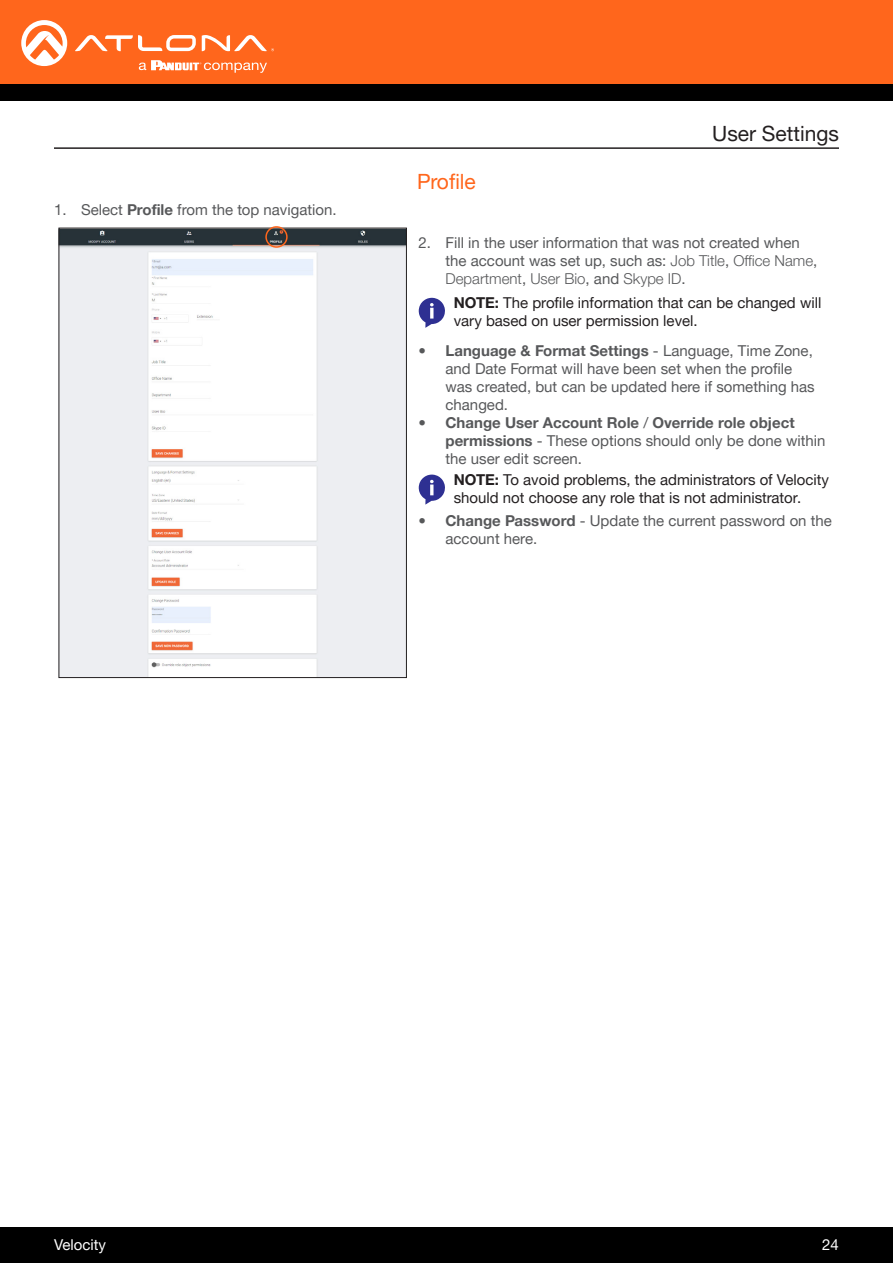
<style>
.page{position:relative;width:893px;height:1263px;background:#fff}
.page>*{position:absolute;margin:0;border:0;box-sizing:border-box;transform-origin:0 0}
.Non_TOC_Section_Head{font:21px "Helvetica Neue LTW1 G";color:#231f20}
.Subsection_Header{font:21px "Helvetica Neue LTW1 G";letter-spacing:-.01em;color:#ff661c}
.t1{font:15px/18px "Helvetica Neue LTW1 G";color:#57585a}
.General_Text{font:15px/18px "Helvetica Neue LTW1 G";color:#231f20}
.t2{font:15px "Helvetica Neue LTW1 G";color:#fff}
.s1{font-weight:700}
.s2{font-weight:300}
</style>
<div class="page">
<div style="left:0;top:1227px;width:893px;height:36px;background:#000"></div>
<div style="left:0;top:0;width:893px;height:84px;background:#ff661c"></div>
<div style="left:0;top:84px;width:893px;height:16px;background:#000"></div>
<svg style="left:75px;top:35px;width:121px;height:16px"></svg>
<svg style="left:202px;top:35px;width:72px;height:16px"></svg>
<svg style="left:21px;top:20px;width:46px;height:46px"></svg>
<svg style="left:139px;top:60px;width:128px;height:13px"></svg>
<hr style="left:54px;top:147px;width:785px;height:2px;background:#231f20">
<img style="left:61px;top:230px;width:344px;height:446px">
<div style="left:59px;top:228px;width:348px;height:450px;border:1px solid #231f20"></div>
<svg style="left:419px;top:298px;width:26px;height:30px"></svg>
<svg style="left:419px;top:475px;width:26px;height:30px"></svg>
<div style="left:265px;top:226px;width:23px;height:22px;border:2px solid #ff661c;border-radius:50%"></div>
<p class="t1" style="left:54px;top:200px;width:284px">1. Select <span class="s1">Profile</span> from the top navigation.</p>
<p class="Subsection_Header" style="left:417px;top:169px;width:60px">Profile</p>
<p class="Non_TOC_Section_Head" style="left:712px;top:120px;width:128px">User Settings</p>
<p class="t1" style="left:446px;top:233px;width:373px;text-indent:-27px">2. Fill in the user information that was not created when the account was set up, such as: <span class="s2">Job Title</span>, <span class="s2">Office Name</span>,<br><span class="s2">Department</span>, <span class="s2">User Bio</span>, and <span class="s2">Skype ID</span>.</p>
<p class="General_Text" style="left:454px;top:294px;width:369px"><span class="s1">NOTE:</span> The profile information that can be changed will vary based on user permission level.</p>
<p class="t1" style="left:446px;top:341px;width:371px;text-indent:-27px"><span class="s1">• Language &amp; Format Settings</span> - Language, Time Zone, and Date Format will have been set when the profile was created, but can be updated here if something has changed.</p>
<p class="t1" style="left:446px;top:413px;width:382px;text-indent:-27px"><span class="s1">• Change User Account Role</span> / <span class="s1">Override role object permissions</span> - These options should only be done within the user edit screen.</p>
<p class="General_Text" style="left:454px;top:471px;width:377px"><span class="s1">NOTE:</span> To avoid problems, the administrators of Velocity should not choose any role that is not administrator.</p>
<p class="t1" style="left:446px;top:512px;width:388px;text-indent:-27px"><span class="s1">• Change Password</span> - Update the current password on the account here.</p>
<p class="t2" style="left:54px;top:1235px;width:54px">Velocity</p>
<p class="t2" style="left:822px;top:1235px;width:18px">24</p>
</div>
